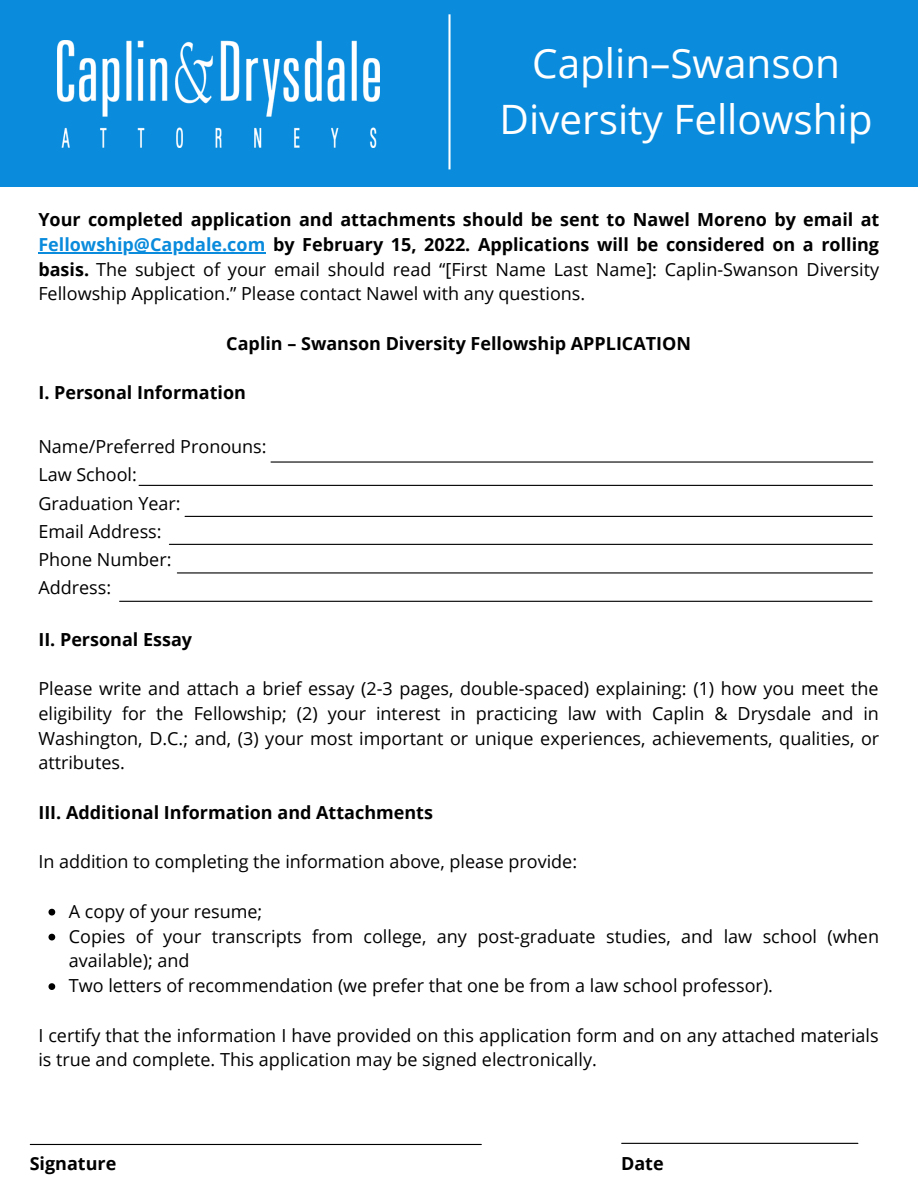
<style>
.page{position:relative;width:918px;height:1188px;background:#fff}
.page>*{position:absolute;margin:0;border:0;box-sizing:border-box;transform-origin:0 0}
.t1{font:40.5px "Open Sans";color:#fff}
.t2{font:18px/24.8px "Open Sans";color:#000}
.t3{font:700 18px/24.8px "Open Sans";color:#000;text-align:justify}
.s1{color:#0a8bdc}
.s2{font-weight:400}
</style>
<div class="page">
<svg style="left:49px;top:909px;width:6px;height:7px"></svg>
<svg style="left:49px;top:934px;width:6px;height:6px"></svg>
<svg style="left:49px;top:983px;width:6px;height:7px"></svg>
<hr style="left:38px;top:252px;width:227px;height:1px;background:#0a8bdc">
<hr style="left:271px;top:461px;width:602px;height:2px;background:#000">
<hr style="left:139px;top:485px;width:733px;height:1px;background:#000">
<hr style="left:169px;top:544px;width:703px;height:1px;background:#000">
<hr style="left:120px;top:601px;width:752px;height:1px;background:#000">
<hr style="left:177px;top:572px;width:695px;height:2px;background:#000">
<hr style="left:185px;top:516px;width:687px;height:1px;background:#000">
<hr style="left:30px;top:1144px;width:451px;height:1px;background:#000">
<hr style="left:622px;top:1143px;width:236px;height:1px;background:#000">
<div style="left:0;top:0;width:918px;height:187px;background:#0a8bdc"></div>
<svg style="left:448px;top:14px;width:3px;height:155px"></svg>
<img style="left:57px;top:41px;width:322px;height:107px">
<p class="t1" style="left:532px;top:35px;width:309px">Caplin–Swanson</p>
<p class="t1" style="left:500px;top:91px;width:374px">Diversity Fellowship</p>
<p class="t3" style="left:38px;top:207px;width:842px">Your completed application and attachments should be sent to Nawel Moreno by email at <span class="s1">Fellowship@Capdale.com</span> by February 15, 2022. Applications will be considered on a rolling basis. <span class="s2">The subject of your email should read “[First Name Last Name]: Caplin-Swanson Diversity Fellowship Application.” Please contact Nawel with any questions.</span></p>
<p class="t3" style="left:226px;top:331px;width:466px">Caplin – Swanson Diversity Fellowship APPLICATION</p>
<p class="t3" style="left:38px;top:380px;width:209px">I. Personal Information</p>
<p class="t2" style="left:38px;top:434px;width:230px">Name/Preferred Pronouns:</p>
<p class="t2" style="left:38px;top:462px;width:100px">Law School:</p>
<p class="t2" style="left:38px;top:490px;width:144px">Graduation Year:</p>
<p class="t2" style="left:38px;top:518px;width:125px">Email Address:</p>
<p class="t2" style="left:38px;top:547px;width:135px">Phone Number:</p>
<p class="t2" style="left:38px;top:575px;width:74px">Address:</p>
<p class="t3" style="left:38px;top:626px;width:155px">II. Personal Essay</p>
<p class="t2" style="left:38px;top:676px;width:842px;text-align:justify">Please write and attach a brief essay (2-3 pages, double-spaced) explaining: (1) how you meet the eligibility for the Fellowship; (2) your interest in practicing law with Caplin &amp; Drysdale and in Washington, D.C.; and, (3) your most important or unique experiences, achievements, qualities, or attributes.</p>
<p class="t3" style="left:38px;top:800px;width:396px">III. Additional Information and Attachments</p>
<p class="t2" style="left:38px;top:849px;width:540px">In addition to completing the information above, please provide:</p>
<p class="t2" style="left:69px;top:899px;width:195px">A copy of your resume;</p>
<p class="t2" style="left:69px;top:923px;width:812px">Copies of your transcripts from college, any post-graduate studies, and law school (when available); and</p>
<p class="t2" style="left:69px;top:973px;width:706px">Two letters of recommendation (we prefer that one be from a law school professor).</p>
<p class="t2" style="left:38px;top:1022px;width:842px">I certify that the information I have provided on this application form and on any attached materials is true and complete. This application may be signed electronically.</p>
<p class="t3" style="left:30px;top:1150px;width:88px">Signature</p>
<p class="t3" style="left:621px;top:1150px;width:44px">Date</p>
</div>
